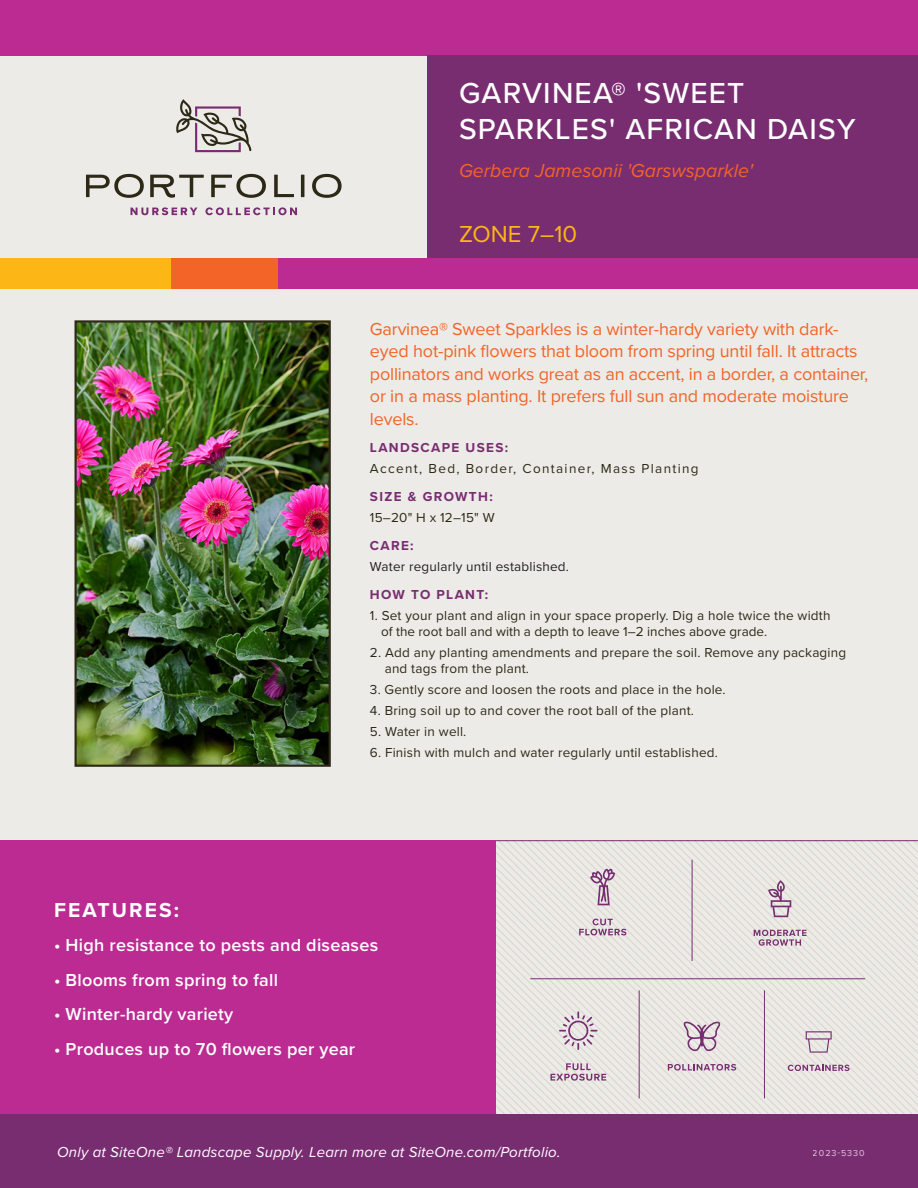
<style>
.page{position:relative;width:918px;height:1188px;background:#fff}
.page>*{position:absolute;margin:0;border:0;box-sizing:border-box;transform-origin:0 0}
.t1{font:500 30px/36px "Proxima Nova";letter-spacing:.04em;color:#fff}
.t2{font:24px "Proxima Nova";color:#fcb615}
.t3{font:700 21px "Proxima Nova";letter-spacing:.1em;color:#fff}
.t4{font:italic 19.5px "Proxima Nova";color:#f26428}
.t5{font:18px/22.5px "Proxima Nova";letter-spacing:-.01em;color:#f26428}
.t6{font:600 18px "Proxima Nova";letter-spacing:.015em;color:#fff}
.t7{font:italic 15px "Proxima Nova";letter-spacing:.015em;color:#fff}
.t8{font:13.5px/16.2px "Proxima Nova";letter-spacing:.015em;color:#2d2917}
.t9{font:13.5px/21px "Proxima Nova";letter-spacing:.1em;color:#2d2917}
.t10{font:13.5px/21px "Proxima Nova";letter-spacing:.015em;color:#231f20}
.t11{font:700 13.5px "Proxima Nova";letter-spacing:.1em;color:#792d71}
.t12{font:9px "Proxima Nova";letter-spacing:.1em;color:#fff}
.s1{font-weight:700;color:#792d71}
</style>
<div class="page">
<div style="left:0;top:48px;width:918px;height:1069px;background:#ecebe7"></div>
<div style="left:0;top:0;width:918px;height:56px;background:#bc2b92"></div>
<div style="left:427px;top:55px;width:491px;height:211px;background:#792d71"></div>
<div style="left:0;top:840px;width:496px;height:279px;background:#bc2b92"></div>
<div style="left:0;top:258px;width:173px;height:31px;background:#fcb615"></div>
<div style="left:171px;top:258px;width:109px;height:31px;background:#f26428"></div>
<div style="left:278px;top:258px;width:151px;height:31px;background:#bc2b92"></div>
<div style="left:424px;top:258px;width:494px;height:31px;background:#bc2b92"></div>
<svg style="left:131px;top:207px;width:66px;height:8px"></svg>
<svg style="left:205px;top:207px;width:92px;height:8px"></svg>
<svg style="left:86px;top:174px;width:58px;height:24px"></svg>
<svg style="left:150px;top:175px;width:54px;height:23px"></svg>
<svg style="left:211px;top:174px;width:55px;height:24px"></svg>
<svg style="left:274px;top:175px;width:20px;height:22px"></svg>
<hr style="left:301px;top:175px;width:3px;height:22px;background:#2d2917">
<svg style="left:312px;top:174px;width:30px;height:24px"></svg>
<svg style="left:176px;top:99px;width:75px;height:53px"></svg>
<div style="left:0;top:1114px;width:918px;height:74px;background:#792d71"></div>
<img style="left:78px;top:323px;width:250px;height:441px">
<div style="left:75px;top:320px;width:256px;height:447px;border:2px solid #2d2917"></div>
<svg style="left:496px;top:840px;width:422px;height:274px"></svg>
<p class="t1" style="left:459px;top:74px;width:398px">GARVINEA® 'SWEET<br>SPARKLES' AFRICAN DAISY</p>
<p class="t4" style="left:459px;top:156px;width:295px">Gerbera Jamesonii 'Garswsparkle'</p>
<p class="t2" style="left:459px;top:216px;width:120px">ZONE 7–10</p>
<p class="t5" style="left:370px;top:317px;width:500px">Garvinea® Sweet Sparkles is a winter-hardy variety with dark&shy;eyed hot-pink flowers that bloom from spring until fall. It attracts pollinators and works great as an accent, in a border, a container, or in a mass planting. It prefers full sun and moderate moisture levels.</p>
<p class="t9" style="left:370px;top:437px;width:330px"><span class="s1">LANDSCAPE USES:<br></span>Accent, Bed, Border, Container, Mass Planting</p>
<p class="t8" style="left:370px;top:486px;width:126px;line-height:21px"><span class="s1">SIZE &amp; GROWTH:<br></span>15–20" H x 12–15" W</p>
<p class="t10" style="left:370px;top:534px;width:201px"><span class="s1">CARE:<br></span>Water regularly until established.</p>
<p class="t11" style="left:370px;top:584px;width:120px">HOW TO PLANT:</p>
<p class="t8" style="left:381px;top:606px;width:451px;text-indent:-11px">1. Set your plant and align in your space properly. Dig a hole twice the width of the root ball and with a depth to leave 1–2 inches above grade.</p>
<p class="t8" style="left:385px;top:644px;width:463px;text-indent:-15px">2. Add any planting amendments and prepare the soil. Remove any packaging and tags from the plant.</p>
<p class="t8" style="left:370px;top:681px;width:357px">3. Gently score and loosen the roots and place in the hole.</p>
<p class="t8" style="left:370px;top:702px;width:326px">4. Bring soil up to and cover the root ball of the plant.</p>
<p class="t8" style="left:370px;top:723px;width:98px">5. Water in well.</p>
<p class="t8" style="left:370px;top:744px;width:350px">6. Finish with mulch and water regularly until established.</p>
<p class="t3" style="left:54px;top:894px;width:127px">FEATURES:</p>
<p class="t6" style="left:54px;top:932px;width:326px">• High resistance to pests and diseases</p>
<p class="t6" style="left:54px;top:966px;width:226px">• Blooms from spring to fall</p>
<p class="t6" style="left:54px;top:1001px;width:181px">• Winter-hardy variety</p>
<p class="t6" style="left:54px;top:1035px;width:303px">• Produces up to 70 flowers per year</p>
<p class="t7" style="left:57px;top:1141px;width:505px">Only at SiteOne® Landscape Supply. Learn more at SiteOne.com/Portfolio.</p>
<p class="t12" style="left:813px;top:1146px;width:53px">2023-5330</p>
</div>
